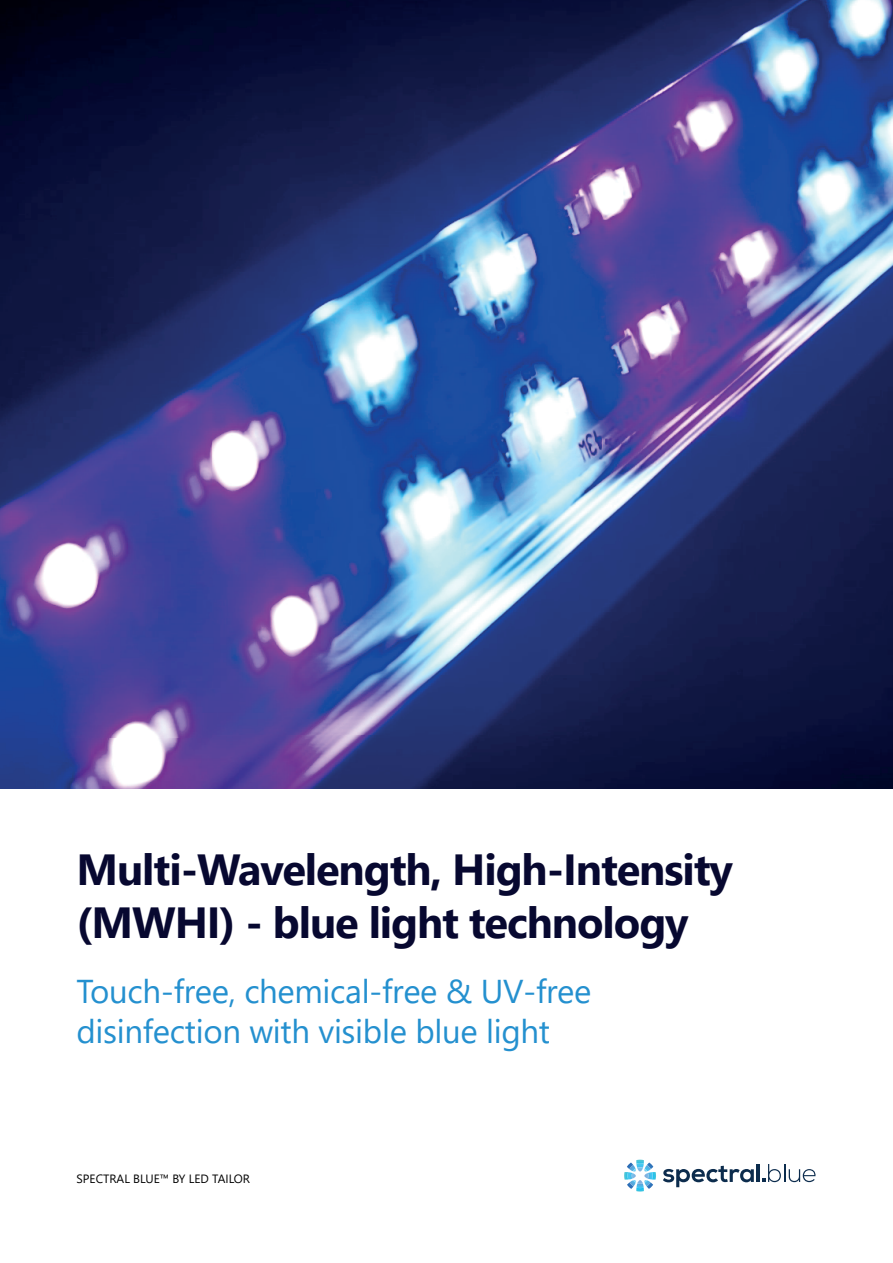
<style>
.page{position:relative;width:893px;height:1263px;background:#fff}
.page>*{position:absolute;margin:0;border:0;box-sizing:border-box;transform-origin:0 0}
.t1{font:700 43.5px/52.2px "Segoe UI";letter-spacing:-.025em;color:#070830}
.t2{font:33px/39.6px "Segoe UI";letter-spacing:-.01em;color:#2490cf}
.t3{font:12px "Segoe UI";color:#000001}
</style>
<div class="page">
<svg style="left:624px;top:1160px;width:32px;height:29px"></svg>
<svg style="left:663px;top:1166px;width:91px;height:21px"></svg>
<hr style="left:756px;top:1164px;width:4px;height:18px;background:#0c2c4d">
<svg style="left:762px;top:1164px;width:54px;height:18px"></svg>
<img style="left:211px;top:0;width:682px;height:736px">
<img style="left:0;top:736px;width:893px;height:52px">
<img style="left:0;top:0;width:211px;height:737px">
<h1 class="t1" style="left:77px;top:840px;width:658px">Multi-Wavelength, High-Intensity (MWHI) - blue light technology</h1>
<p class="t2" style="left:77px;top:969px;width:516px">Touch-free, chemical-free &amp; UV-free disinfection with visible blue light</p>
<p class="t3" style="left:77px;top:1167px;width:175px">SPECTRAL BLUE™ BY LED TAILOR</p>
</div>
